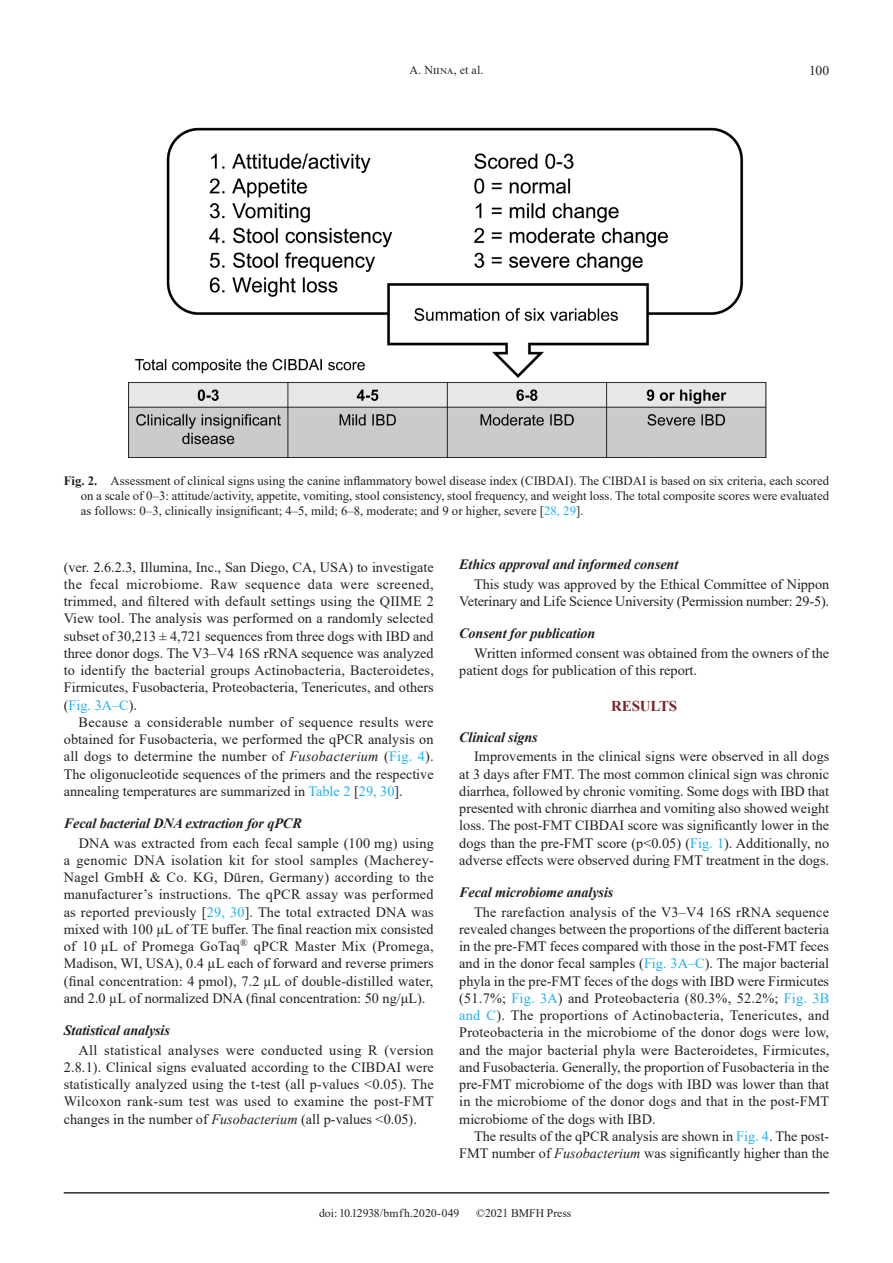
<style>
.page{position:relative;width:893px;height:1263px;background:#fff}
.page>*{position:absolute;margin:0;border:0;box-sizing:border-box;transform-origin:0 0}
.t1{font:700 15px "Times New Roman";letter-spacing:-.01em;color:#7c2326}
.t2{font:14.25px/17.2px "Times New Roman";color:#231f20;text-align:justify}
.t3{font:italic 700 14.25px "Times New Roman";letter-spacing:-.01em;color:#231f20}
.t4{font:13.5px "Times New Roman";color:#231f20}
.t5{font:12.75px/15px "Times New Roman";color:#231f20;text-align:justify}
.t6{font:12px "Times New Roman";letter-spacing:.015em;color:#231f20}
.t7{font:11.7px "Times New Roman";letter-spacing:-.005em;color:#231f20}
.s1{font-weight:700}
.s2{color:#1eb0f8}
.s3{font-style:italic}
</style>
<div class="page">
<hr style="left:64px;top:1192px;width:765px;height:1px;background:#231f20">
<img style="left:129px;top:128px;width:638px;height:329px">
<p class="t6" style="left:410px;top:61px;width:75px">A. Niina, et al.</p>
<p class="t4" style="left:809px;top:61px;width:21px">100</p>
<p class="t5" style="left:81px;top:473px;width:750px;text-indent:-17px"><span class="s1">Fig. 2.</span> Assessment of clinical signs using the canine inflammatory bowel disease index (CIBDAI). The CIBDAI is based on six criteria, each scored on a scale of 0–3: attitude/activity, appetite, vomiting, stool consistency, stool frequency, and weight loss. The total composite scores were evaluated as follows: 0–3, clinically insignificant; 4–5, mild; 6–8, moderate; and 9 or higher, severe [<span class="s2">28, 29</span>].</p>
<p class="t2" style="left:64px;top:558px;width:372px">(ver. 2.6.2.3, Illumina, Inc., San Diego, CA, USA) to investigate the fecal microbiome. Raw sequence data were screened, trimmed, and filtered with default settings using the QIIME 2<br>View tool. The analysis was performed on a randomly selected subset of 30,213 ± 4,721 sequences from three dogs with IBD and three donor dogs. The V3–V4 16S rRNA sequence was analyzed to identify the bacterial groups Actinobacteria, Bacteroidetes, Firmicutes, Fusobacteria, Proteobacteria, Tenericutes, and others (<span class="s2">Fig. 3A–C</span>).</p>
<p class="t2" style="left:64px;top:713px;width:371px;text-indent:15px">Because a considerable number of sequence results were obtained for Fusobacteria, we performed the qPCR analysis on all dogs to determine the number of <span class="s3">Fusobacterium</span> (<span class="s2">Fig. 4</span>).<br>The oligonucleotide sequences of the primers and the respective annealing temperatures are summarized in <span class="s2">Table 2</span> [<span class="s2">29, 30</span>].</p>
<p class="t3" style="left:64px;top:813px;width:240px">Fecal bacterial DNA extraction for qPCR</p>
<p class="t2" style="left:64px;top:834px;width:372px;text-indent:15px">DNA was extracted from each fecal sample (100 mg) using a genomic DNA isolation kit for stool samples (Macherey-Nagel GmbH &amp; Co. KG, Düren, Germany) according to the manufacturer’s instructions. The qPCR assay was performed as reported previously [<span class="s2">29, 30</span>]. The total extracted DNA was mixed with 100 µL of TE buffer. The final reaction mix consisted of 10 µL of Promega GoTaq<sup>®</sup> qPCR Master Mix (Promega, Madison, WI, USA), 0.4 µL each of forward and reverse primers (final concentration: 4 pmol), 7.2 µL of double-distilled water, and 2.0 µL of normalized DNA (final concentration: 50 ng/μL).</p>
<p class="t3" style="left:64px;top:1020px;width:108px">Statistical analysis</p>
<p class="t2" style="left:64px;top:1041px;width:372px;text-indent:15px">All statistical analyses were conducted using R (version 2.8.1). Clinical signs evaluated according to the CIBDAI were statistically analyzed using the t-test (all p-values &lt;0.05). The Wilcoxon rank-sum test was used to examine the post-FMT changes in the number of <span class="s3">Fusobacterium</span> (all p-values &lt;0.05).</p>
<p class="t3" style="left:459px;top:555px;width:221px">Ethics approval and informed consent</p>
<p class="t2" style="left:459px;top:575px;width:371px;text-align:right">This study was approved by the Ethical Committee of Nippon<br>Veterinary and Life Science University (Permission number: 29-5).</p>
<p class="t3" style="left:459px;top:624px;width:138px">Consent for publication</p>
<p class="t2" style="left:459px;top:644px;width:371px;text-indent:15px">Written informed consent was obtained from the owners of the patient dogs for publication of this report.</p>
<p class="t1" style="left:611px;top:695px;width:68px">RESULTS</p>
<p class="t3" style="left:459px;top:727px;width:80px">Clinical signs</p>
<p class="t2" style="left:459px;top:747px;width:372px;text-indent:15px">Improvements in the clinical signs were observed in all dogs at 3 days after FMT. The most common clinical sign was chronic diarrhea, followed by chronic vomiting. Some dogs with IBD that presented with chronic diarrhea and vomiting also showed weight loss. The post-FMT CIBDAI score was significantly lower in the dogs than the pre-FMT score (p&lt;0.05) (<span class="s2">Fig. 1</span>). Additionally, no adverse effects were observed during FMT treatment in the dogs.</p>
<p class="t3" style="left:459px;top:882px;width:156px">Fecal microbiome analysis</p>
<p class="t2" style="left:459px;top:903px;width:372px;text-indent:15px">The rarefaction analysis of the V3–V4 16S rRNA sequence revealed changes between the proportions of the different bacteria in the pre-FMT feces compared with those in the post-FMT feces and in the donor fecal samples (<span class="s2">Fig. 3A–C</span>). The major bacterial phyla in the pre-FMT feces of the dogs with IBD were Firmicutes (51.7%; <span class="s2">Fig. 3A</span>) and Proteobacteria (80.3%, 52.2%; <span class="s2">Fig. 3B and C</span>). The proportions of Actinobacteria, Tenericutes, and Proteobacteria in the microbiome of the donor dogs were low, and the major bacterial phyla were Bacteroidetes, Firmicutes, and Fusobacteria. Generally, the proportion of Fusobacteria in the pre-FMT microbiome of the dogs with IBD was lower than that in the microbiome of the donor dogs and that in the post-FMT microbiome of the dogs with IBD.</p>
<p class="t2" style="left:459px;top:1127px;width:371px;text-align:right">The results of the qPCR analysis are shown in <span class="s2">Fig. 4</span>. The post-<br>FMT number of <span class="s3">Fusobacterium</span> was significantly higher than the</p>
<p class="t7" style="left:319px;top:1205px;width:142px">doi: 10.12938/bmfh.2020-049</p>
<p class="t7" style="left:476px;top:1205px;width:97px">©2021 BMFH Press</p>
</div>
